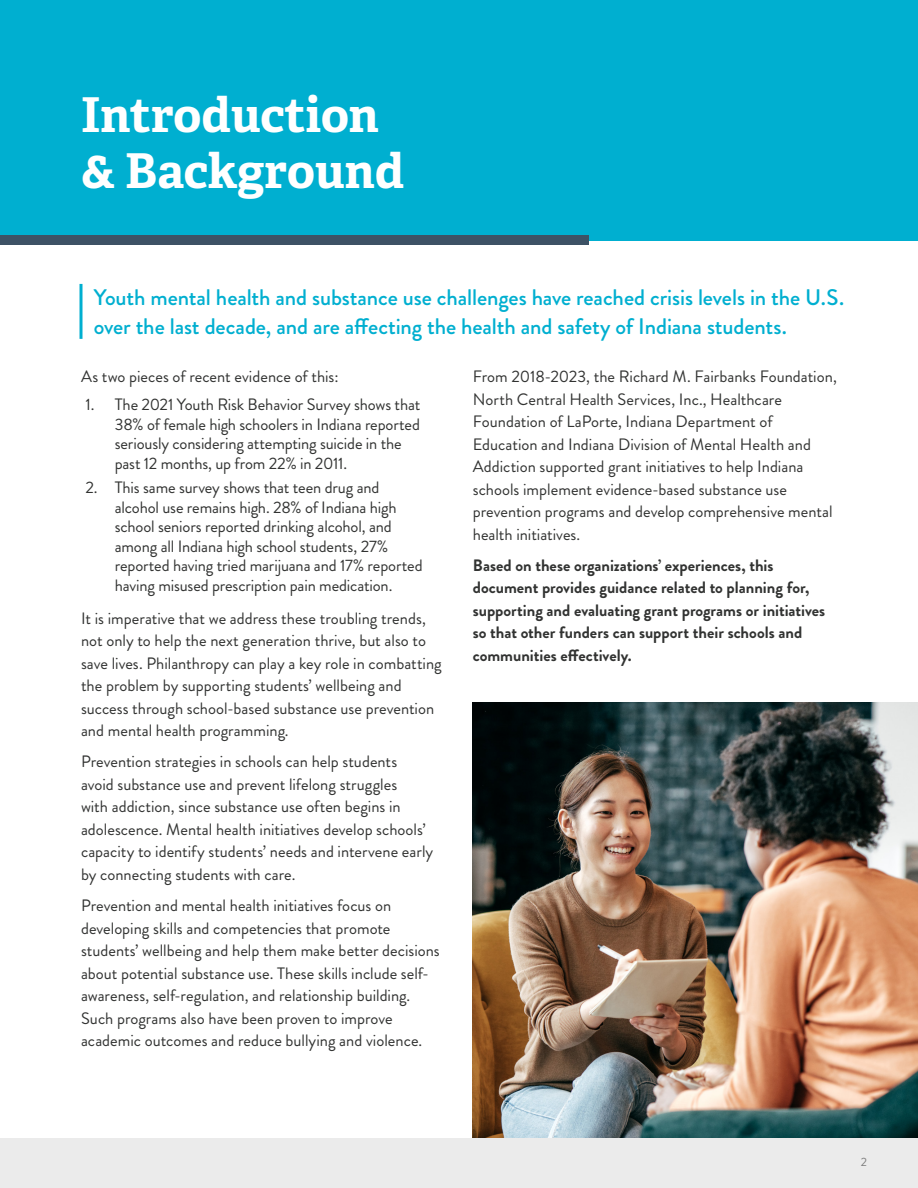
<style>
.page{position:relative;width:918px;height:1188px;background:#fff}
.page>*{position:absolute;margin:0;border:0;box-sizing:border-box;transform-origin:0 0}
.t1{font:700 48px/55.5px "Adelle";color:#fff}
.intro{font:500 22.5px/28.5px "Brandon Grotesque";letter-spacing:-.005em;color:#00afd0}
.t2{font:16.5px/22.5px "Brandon Grotesque";color:#323332}
.t3{font:700 16.5px/22.5px "Brandon Grotesque";color:#323332}
.t4{font:12px "Brandon Grotesque";color:#7d7d7d}
</style>
<div class="page">
<div style="left:0;top:0;width:918px;height:241px;background:#00afd0"></div>
<div style="left:0;top:235px;width:588px;height:9px;background:#3d5265"></div>
<img style="left:473px;top:702px;width:445px;height:437px">
<hr style="left:80px;top:284px;width:2px;height:55px;background:#00afd0">
<div style="left:0;top:1139px;width:918px;height:49px;background:#ebebeb"></div>
<h1 class="t1" style="left:81px;top:88px;width:325px">Introduction &amp; Background</h1>
<p class="intro" style="left:94px;top:284px;width:752px">Youth mental health and substance use challenges have reached crisis levels in the U.S. over the last decade, and are affecting the health and safety of Indiana students.</p>
<p class="t2" style="left:81px;top:365px;width:259px">As two pieces of recent evidence of this:</p>
<p class="t2" style="left:115px;top:395px;width:307px;line-height:19.5px;text-indent:-29px">1. The 2021 Youth Risk Behavior Survey shows that 38% of female high schoolers in Indiana reported seriously considering attempting suicide in the past 12 months, up from 22% in 2011.</p>
<p class="t2" style="left:115px;top:478px;width:309px;line-height:19.5px;text-indent:-29px">2. This same survey shows that teen drug and alcohol use remains high. 28% of Indiana high school seniors reported drinking alcohol, and among all Indiana high school students, 27% reported having tried marijuana and 17% reported having misused prescription pain medication.</p>
<p class="t2" style="left:81px;top:607px;width:362px">It is imperative that we address these troubling trends, not only to help the next generation thrive, but also to save lives. Philanthropy can play a key role in combatting the problem by supporting students’ wellbeing and success through school-based substance use prevention and mental health programming.</p>
<p class="t2" style="left:81px;top:751px;width:354px">Prevention strategies in schools can help students avoid substance use and prevent lifelong struggles<br>with addiction, since substance use often begins in adolescence. Mental health initiatives develop schools’ capacity to identify students’ needs and intervene early by connecting students with care.</p>
<p class="t2" style="left:81px;top:894px;width:360px">Prevention and mental health initiatives focus on developing skills and competencies that promote students’ wellbeing and help them make better decisions about potential substance use. These skills include self&shy;awareness, self-regulation, and relationship building.<br>Such programs also have been proven to improve academic outcomes and reduce bullying and violence.</p>
<p class="t2" style="left:473px;top:365px;width:366px">From 2018-2023, the Richard M. Fairbanks Foundation, North Central Health Services, Inc., Healthcare Foundation of LaPorte, Indiana Department of Education and Indiana Division of Mental Health and Addiction supported grant initiatives to help Indiana schools implement evidence-based substance use prevention programs and develop comprehensive mental health initiatives.</p>
<p class="t3" style="left:473px;top:554px;width:354px">Based on these organizations’ experiences, this document provides guidance related to planning for, supporting and evaluating grant programs or initiatives so that other funders can support their schools and communities effectively.</p>
<p class="t4" style="left:861px;top:1154px;width:8px">2</p>
</div>
